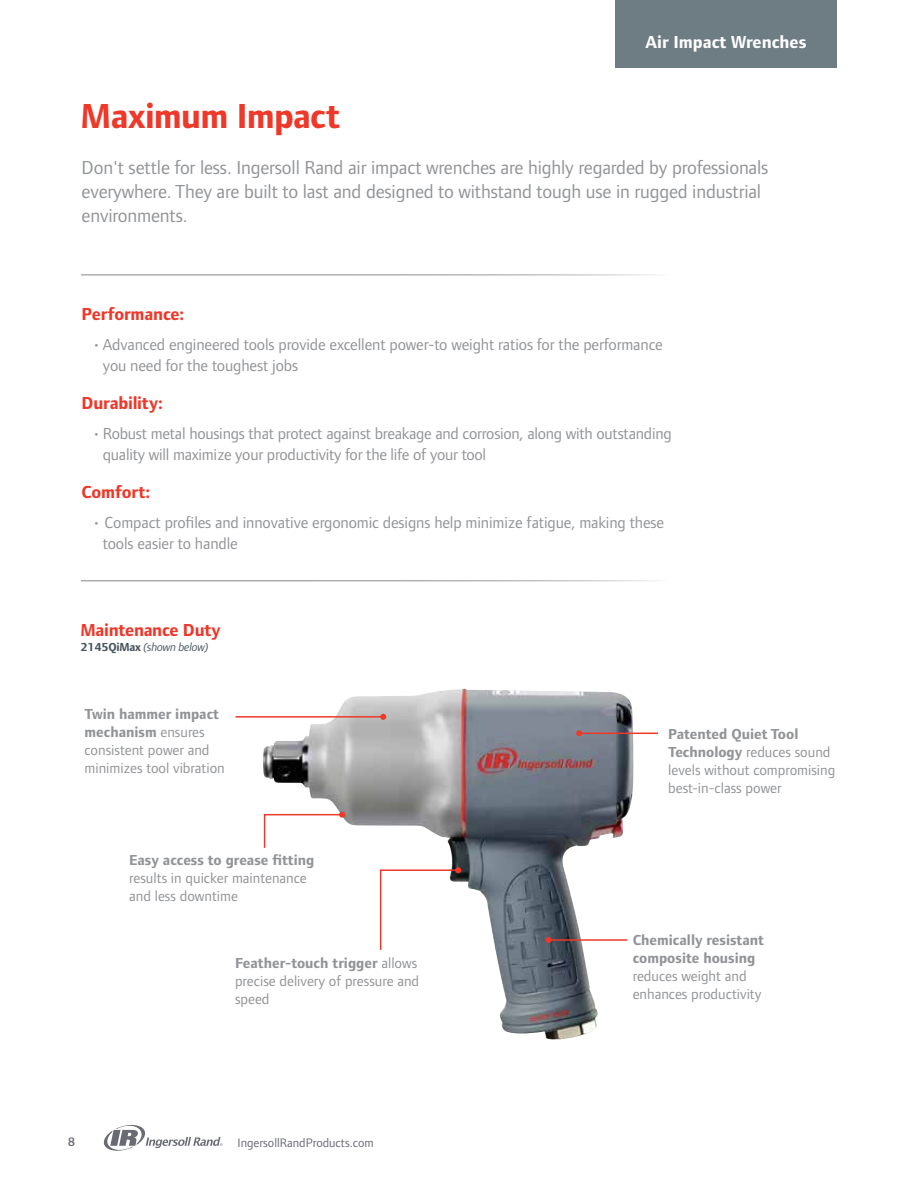
<style>
.page{position:relative;width:918px;height:1188px;background:#fff}
.page>*{position:absolute;margin:0;border:0;box-sizing:border-box;transform-origin:0 0}
.t1{font:700 36px "Foundry Form Sans";letter-spacing:-.02em;color:#ee3829}
.t2{font:19.5px/24px "Foundry Form Sans";letter-spacing:-.01em;color:#919396}
.t3{font:700 18px "Foundry Form Sans";letter-spacing:-.015em;color:#ee3829}
.t4{font:700 18px "Foundry Form Sans";color:#fff}
.t5{font:16.5px/21px "Foundry Form Sans";letter-spacing:-.01em;color:#919396}
.t6{font:15px/18px "Foundry Form Sans";color:#919396}
.t7{font:700 15px/18px "Foundry Form Sans";color:#919396}
.t8{font:12.75px "Foundry Form Sans";color:#696b73}
.t9{font:600 12.75px "Foundry Form Sans";color:#696b73}
.t10{font:italic 12px "Foundry Form Sans";letter-spacing:-.025em;color:#46535b}
.s1{font-weight:700;font-style:normal}
.s2{font-weight:700}
</style>
<div class="page">
<div style="left:615px;top:0;width:221px;height:68px;background:#6e7c84"></div>
<svg style="left:103px;top:1125px;width:119px;height:26px"></svg>
<img style="left:263px;top:689px;width:371px;height:351px">
<svg style="left:379px;top:867px;width:82px;height:84px"></svg>
<svg style="left:263px;top:812px;width:82px;height:37px"></svg>
<hr style="left:579px;top:733px;width:79px;height:1px;background:#ee3829">
<svg style="left:576px;top:730px;width:6px;height:6px"></svg>
<hr style="left:236px;top:716px;width:147px;height:2px;background:#ee3829">
<svg style="left:380px;top:714px;width:6px;height:6px"></svg>
<hr style="left:549px;top:939px;width:78px;height:2px;background:#ee3829">
<svg style="left:546px;top:937px;width:6px;height:6px"></svg>
<p class="t4" style="left:645px;top:31px;width:163px">Air Impact Wrenches</p>
<h1 class="t1" style="left:80px;top:95px;width:261px">Maximum Impact</h1>
<p class="t2" style="left:82px;top:155px;width:688px">Don't settle for less. Ingersoll Rand air impact wrenches are highly regarded by professionals everywhere. They are built to last and designed to withstand tough use in rugged industrial environments.</p>
<p class="t3" style="left:82px;top:304px;width:104px">Performance:</p>
<p class="t5" style="left:103px;top:334px;width:561px;text-indent:-11px">•Advanced engineered tools provide excellent power-to weight ratios for the performance you need for the toughest jobs</p>
<p class="t3" style="left:82px;top:393px;width:83px">Durability:</p>
<p class="t5" style="left:103px;top:423px;width:570px;text-indent:-11px">•Robust metal housings that protect against breakage and corrosion, along with outstanding quality will maximize your productivity for the life of your tool</p>
<p class="t3" style="left:82px;top:482px;width:70px">Comfort:</p>
<p class="t5" style="left:103px;top:512px;width:563px;text-indent:-11px">• Compact profiles and innovative ergonomic designs help minimize fatigue, making these tools easier to handle</p>
<p class="t3" style="left:80px;top:619px;width:142px">Maintenance Duty</p>
<p class="t10" style="left:80px;top:640px;width:130px"><span class="s1">2145QiMax</span> (shown below)</p>
<p class="t6" style="left:85px;top:705px;width:142px"><span class="s2">Twin hammer impact mechanism</span> ensures consistent power and minimizes tool vibration</p>
<p class="t7" style="left:129px;top:851px;width:187px">Easy access to grease fitting</p>
<p class="t6" style="left:129px;top:869px;width:179px">results in quicker maintenance and less downtime</p>
<p class="t6" style="left:235px;top:954px;width:186px"><span class="s2">Feather-touch trigger</span> allows precise delivery of pressure and speed</p>
<p class="t9" style="left:68px;top:1135px;width:9px">8</p>
<p class="t8" style="left:238px;top:1135px;width:138px">IngersollRandProducts.com</p>
<p class="t6" style="left:668px;top:725px;width:169px"><span class="s2">Patented Quiet Tool<br>Technology</span> reduces sound levels without compromising best-in-class power</p>
<p class="t7" style="left:633px;top:931px;width:133px">Chemically resistant composite housing</p>
<p class="t6" style="left:633px;top:967px;width:130px">reduces weight and enhances productivity</p>
</div>
